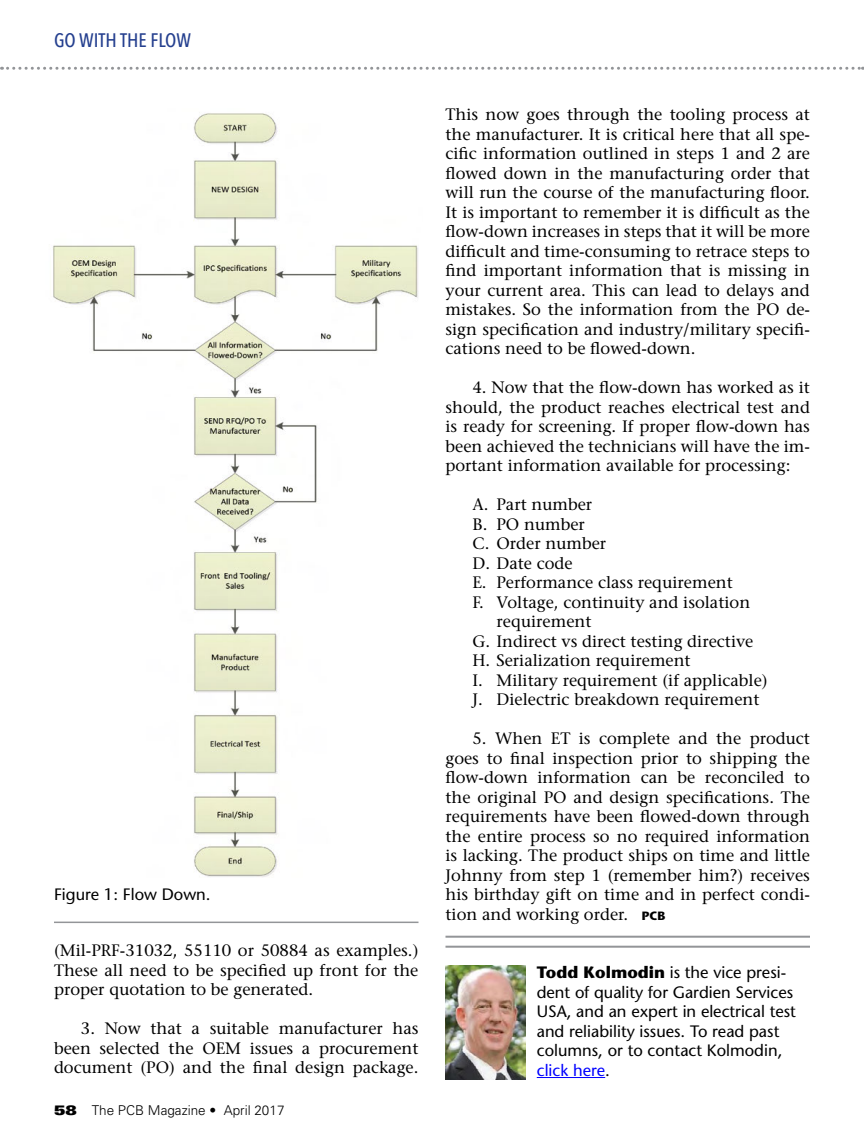
<style>
.page{position:relative;width:864px;height:1134px;background:#fff}
.page>*{position:absolute;margin:0;border:0;box-sizing:border-box;transform-origin:0 0}
.t1{font:500 19.5px "Avenir Next Condensed";color:#25408f}
.t2{font:16.5px/19.5px "Stone Serif";color:#000;text-align:justify}
.t3{font:16.5px/19.5px "Stone Sans";color:#000}
.t4{font:300 13.5px "Univers";color:#000}
.s1{font-weight:900;font-stretch:expanded}
.s2{font-family:"Stone Sans";font-weight:700;font-size:12px}
.s3{font-weight:700}
.s4{color:#00f}
</style>
<div class="page">
<svg style="left:2px;top:67px;width:861px;height:3px"></svg>
<hr style="left:537px;top:1077px;width:68px;height:1px;background:#00f">
<img style="left:446px;top:966px;width:80px;height:114px">
<hr style="left:446px;top:936px;width:364px;height:2px;background:#939598">
<hr style="left:446px;top:946px;width:364px;height:2px;background:#939598">
<img style="left:53px;top:113px;width:365px;height:764px">
<hr style="left:54px;top:922px;width:364px;height:1px;background:#939598">
<p class="t1" style="left:54px;top:28px;width:138px">GO WITH THE FLOW</p>
<p class="t3" style="left:54px;top:885px;width:158px">Figure 1: Flow Down.</p>
<p class="t2" style="left:54px;top:941px;width:366px">(Mil-PRF-31032, 55110 or 50884 as examples.)<br>These all need to be specified up front for the proper quotation to be generated.</p>
<p class="t2" style="left:54px;top:1019px;width:366px;text-indent:27px">3. Now that a suitable manufacturer has been selected the OEM issues a procurement document (PO) and the final design package.</p>
<p class="t4" style="left:54px;top:1102px;width:232px"><span class="s1">58</span> The PCB Magazine • April 2017</p>
<p class="t2" style="left:446px;top:105px;width:366px">This now goes through the tooling process at the manufacturer. It is critical here that all spe&shy;cific information outlined in steps 1 and 2 are flowed down in the manufacturing order that will run the course of the manufacturing floor.<br>It is important to remember it is difficult as the flow-down increases in steps that it will be more difficult and time-consuming to retrace steps to find important information that is missing in your current area. This can lead to delays and mistakes. So the information from the PO de&shy;sign specification and industry/military specifi&shy;cations need to be flowed-down.</p>
<p class="t2" style="left:446px;top:378px;width:366px;text-indent:27px">4. Now that the flow-down has worked as it should, the product reaches electrical test and is ready for screening. If proper flow-down has been achieved the technicians will have the im&shy;portant information available for processing:</p>
<p class="t2" style="left:472px;top:495px;width:121px">A. Part number</p>
<p class="t2" style="left:472px;top:514px;width:114px">B. PO number</p>
<p class="t2" style="left:472px;top:534px;width:135px">C. Order number</p>
<p class="t2" style="left:472px;top:553px;width:102px">D. Date code</p>
<p class="t2" style="left:472px;top:573px;width:262px">E. Performance class requirement</p>
<p class="t2" style="left:472px;top:592px;width:279px">F. Voltage, continuity and isolation</p>
<p class="t2" style="left:497px;top:612px;width:97px">requirement</p>
<p class="t2" style="left:472px;top:632px;width:282px">G. Indirect vs direct testing directive</p>
<p class="t2" style="left:472px;top:651px;width:220px">H. Serialization requirement</p>
<p class="t2" style="left:472px;top:671px;width:297px">I. Military requirement (if applicable)</p>
<p class="t2" style="left:472px;top:690px;width:289px">J. Dielectric breakdown requirement</p>
<p class="t2" style="left:446px;top:729px;width:366px;text-indent:27px">5. When ET is complete and the product goes to final inspection prior to shipping the flow-down information can be reconciled to the original PO and design specifications. The requirements have been flowed-down through the entire process so no required information is lacking. The product ships on time and little Johnny from step 1 (remember him?) receives his birthday gift on time and in perfect condi&shy;tion and working order. <span class="s2">PCB</span></p>
<p class="t3" style="left:537px;top:963px;width:261px"><span class="s3">Todd Kolmodin</span> is the vice presi&shy;dent of quality for Gardien Services<br>USA, and an expert in electrical test and reliability issues. To read past columns, or to contact Kolmodin, <span class="s4">click here</span>.</p>
</div>
